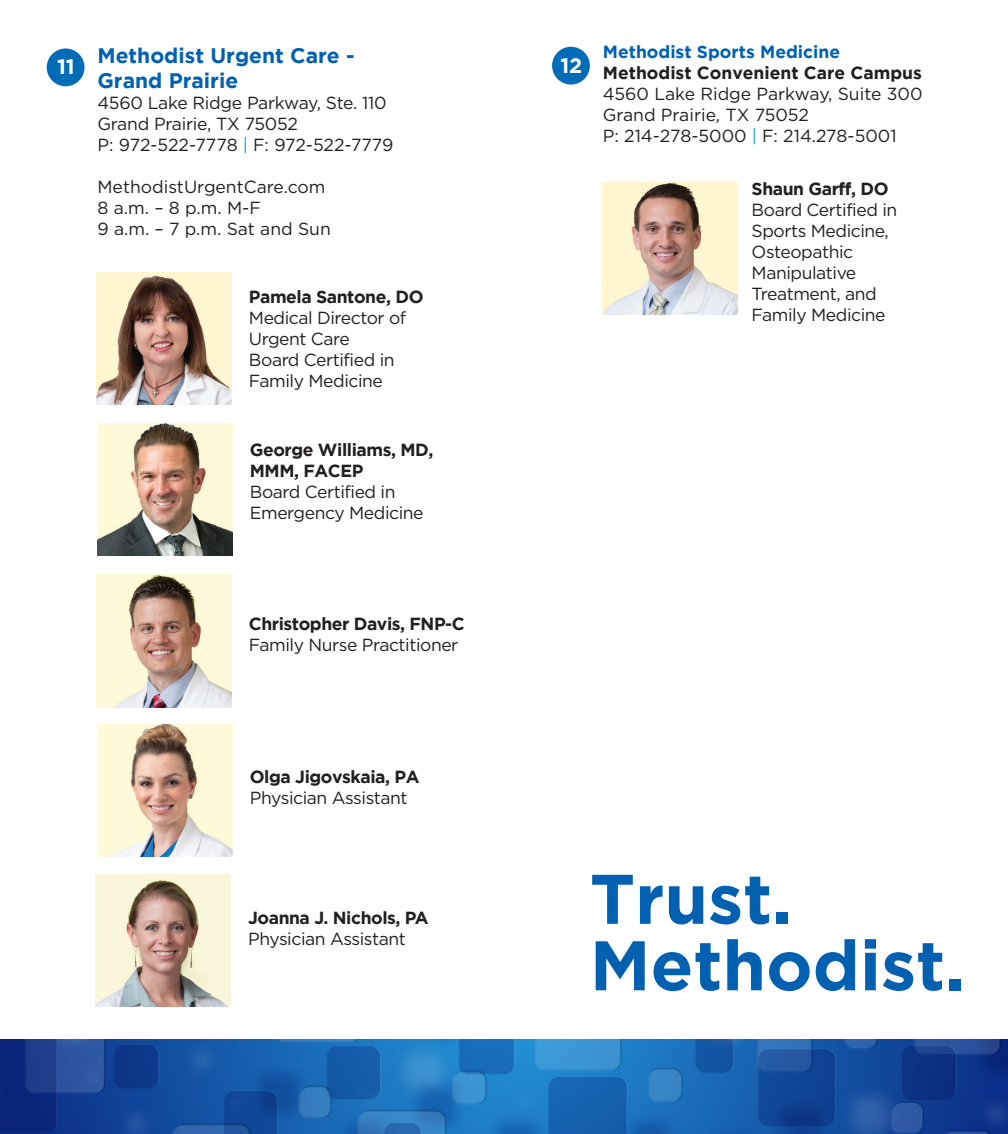
<style>
.page{position:relative;width:1008px;height:1134px;background:#fff}
.page>*{position:absolute;margin:0;border:0;box-sizing:border-box;transform-origin:0 0}
.t1{font:700 70px/66.5px "Gotham";color:#0161b0}
.t2{font:700 21px/25.2px "Gotham";color:#0161b0}
.t3{font:700 21px "Gotham";color:#fff}
.t4{font:17.5px/21px "Gotham";letter-spacing:-.025em;color:#231f20}
.t5{font:17.5px/21px "Gotham";color:#231f20}
.t6{font:700 17.5px/21px "Gotham";letter-spacing:-.025em;color:#231f20}
.t7{font:700 17.5px "Gotham";color:#231f20}
.t8{font:700 17.5px "Gotham";color:#0161b0}
.t9{font:700 17.5px "Gotham";letter-spacing:-.025em;color:#231f20}
.t10{font:17.5px "Gotham";letter-spacing:-.025em;color:#231f20}
.s1{color:#069ddc}
</style>
<div class="page">
<img style="left:0;top:1040px;width:1008px;height:94px">
<img style="left:97px;top:725px;width:135px;height:132px">
<img style="left:97px;top:423px;width:135px;height:132px">
<div style="left:47px;top:49px;width:38px;height:37px;background:#006bb6;border-radius:50%"></div>
<img style="left:97px;top:272px;width:134px;height:133px">
<img style="left:97px;top:575px;width:134px;height:132px">
<img style="left:603px;top:182px;width:135px;height:133px">
<div style="left:552px;top:47px;width:38px;height:38px;background:#006bb6;border-radius:50%"></div>
<img style="left:96px;top:874px;width:135px;height:133px">
<p class="t3" style="left:57px;top:55px;width:19px">11</p>
<p class="t2" style="left:97px;top:42px;width:259px">Methodist Urgent Care -<br>Grand Prairie</p>
<p class="t4" style="left:97px;top:92px;width:297px">4560 Lake Ridge Parkway, Ste. 110<br>Grand Prairie, TX 75052<br>P: 972-522-7778 <span class="s1">|</span> F: 972-522-7779</p>
<p class="t5" style="left:97px;top:176px;width:235px">MethodistUrgentCare.com<br>8 a.m. – 8 p.m. M-F<br>9 a.m. – 7 p.m. Sat and Sun</p>
<p class="t6" style="left:249px;top:286px;width:176px">Pamela Santone, DO</p>
<p class="t4" style="left:249px;top:307px;width:159px">Medical Director of<br>Urgent Care<br>Board Certified in<br>Family Medicine</p>
<p class="t6" style="left:250px;top:439px;width:185px">George Williams, MD,<br>MMM, FACEP</p>
<p class="t4" style="left:250px;top:481px;width:175px">Board Certified in<br>Emergency Medicine</p>
<p class="t6" style="left:249px;top:613px;width:217px">Christopher Davis, FNP-C</p>
<p class="t4" style="left:249px;top:634px;width:211px">Family Nurse Practitioner</p>
<p class="t6" style="left:250px;top:766px;width:171px">Olga Jigovskaia, PA</p>
<p class="t4" style="left:250px;top:787px;width:159px">Physician Assistant</p>
<p class="t9" style="left:248px;top:907px;width:182px">Joanna J. Nichols, PA</p>
<p class="t10" style="left:248px;top:929px;width:159px">Physician Assistant</p>
<p class="t3" style="left:560px;top:53px;width:23px">12</p>
<p class="t8" style="left:603px;top:42px;width:239px">Methodist Sports Medicine</p>
<p class="t7" style="left:603px;top:63px;width:321px">Methodist Convenient Care Campus</p>
<p class="t5" style="left:603px;top:83px;width:321px">4560 Lake Ridge Parkway, Suite 300<br>Grand Prairie, TX 75052<br>P: 214-278-5000 <span class="s1">|</span> F: 214.278-5001</p>
<p class="t6" style="left:752px;top:178px;width:138px">Shaun Garff, DO</p>
<p class="t4" style="left:752px;top:199px;width:147px">Board Certified in<br>Sports Medicine,<br>Osteopathic<br>Manipulative<br>Treatment, and<br>Family Medicine</p>
<h1 class="t1" style="left:590px;top:864px;width:377px">Trust.<br>Methodist.</h1>
</div>
